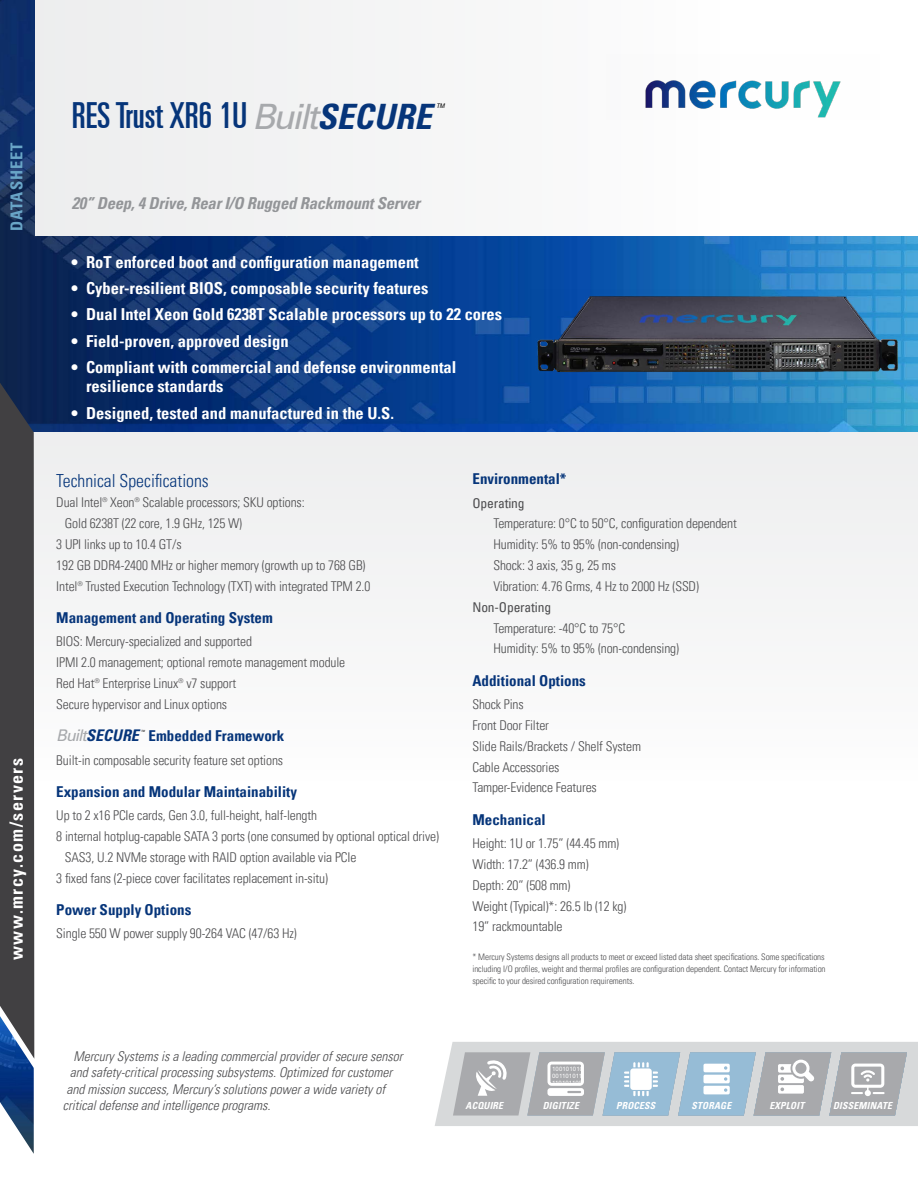
<style>
.page{position:relative;width:918px;height:1188px;background:#fff}
.page>*{position:absolute;margin:0;border:0;box-sizing:border-box;transform-origin:0 0}
.t1{font:36px "Univers LT Pro Ult Cond";color:#06357a}
.t2{font:300 condensed 18px "Univers LT Pro";color:#06357a}
.t3{font:700 condensed 18px "Univers LT Pro";letter-spacing:.08em;color:#fff}
.t4{font:700 condensed 16.5px/19.5px "Univers LT Pro";color:#fff}
.t5{font:italic 700 condensed 16.5px "Univers LT Pro";letter-spacing:-.01em;color:#939598}
.t6{font:700 condensed 16.5px "Univers LT Pro";letter-spacing:.06em;color:#69a5c7}
.t7{font:italic 700 condensed 16.05px "Univers LT Pro";color:#06357a}
.t8{font:700 condensed 15px "Univers LT Pro";color:#06357a}
.t9{font:300 condensed 13.5px/20.9px "Univers LT Pro";letter-spacing:-.01em;color:#4d4d4f}
.t10{font:italic 300 condensed 13.5px "Univers LT Pro";color:#4d4d4f}
.t11{font:condensed 13.5px "Univers LT Pro";letter-spacing:-.01em;color:#4d4d4f}
.t12{font:italic 700 condensed 9.75px "Univers";letter-spacing:.02em;color:#fff}
.t13{font:300 condensed 9px/12px "Univers LT Pro";letter-spacing:-.01em;color:#4d4d4f;text-align:justify}
.t14{font:italic condensed 6.3px "Univers LT Pro";color:#000}
.t15{font:6px/6.8px "Arial";letter-spacing:.02em;color:#fff}
.t16{font:italic condensed 2.85px "Univers LT Pro";color:#000}
.s1{font-family:"Univers LT Pro 55";font-style:italic;font-size:34.95px;color:#a7a9ac}
.s2{font-family:"Univers LT Pro";font-weight:700;font-style:italic;font-stretch:condensed;font-size:34.95px}
.s3{font-family:"Univers LT Pro 55";font-weight:400;font-stretch:normal;color:#a7a9ac}
</style>
<div class="page">
<div style="left:0;top:419px;width:918px;height:532px;background:#f8f9f9"></div>
<img style="left:0;top:0;width:918px;height:432px">
<div style="left:36px;top:0;width:882px;height:236px;background:#f6f6f7"></div>
<img style="left:0;top:1059px;width:34px;height:95px">
<svg style="left:0;top:383px;width:34px;height:676px;background:#404247"></svg>
<img style="left:645px;top:80px;width:196px;height:38px">
<svg style="left:435px;top:1042px;width:483px;height:84px;background:#bec6cc"></svg>
<img style="left:530px;top:289px;width:374px;height:90px">
<p class="t6" style="left:7px;top:231px;width:90px;rotate:-90deg">DATASHEET</p>
<h2 class="t3" style="left:5px;top:960px;width:203px;rotate:-90deg">www.mrcy.com/servers</h2>
<h1 class="t1" style="left:72px;top:91px;width:361px">RES Trust XR6 1U<span class="s1">Built</span><span class="s2">SECURE</span></h1>
<p class="t14" style="left:436px;top:102px;width:10px">TM</p>
<p class="t5" style="left:72px;top:193px;width:350px">20” Deep, 4 Drive, Rear I/O Rugged Rackmount Server</p>
<p class="t4" style="left:71px;top:252px;width:349px">• RoT enforced boot and configuration management</p>
<p class="t4" style="left:71px;top:278px;width:359px">• Cyber-resilient BIOS, composable security features</p>
<p class="t4" style="left:71px;top:304px;width:433px">• Dual Intel Xeon Gold 6238T Scalable processors up to 22 cores</p>
<p class="t4" style="left:71px;top:331px;width:219px">• Field-proven, approved design</p>
<p class="t4" style="left:86px;top:357px;width:372px;text-indent:-15px">• Compliant with commercial and defense environmental resilience standards</p>
<p class="t4" style="left:71px;top:403px;width:324px">• Designed, tested and manufactured in the U.S.</p>
<h2 class="t2" style="left:56px;top:468px;width:154px">Technical Specifications</h2>
<p class="t9" style="left:56px;top:491px;width:250px">Dual Intel® Xeon® Scalable processors; SKU options:</p>
<p class="t9" style="left:65px;top:512px;width:179px">Gold 6238T (22 core, 1.9 GHz, 125 W)</p>
<p class="t9" style="left:56px;top:533px;width:127px">3 UPI links up to 10.4 GT/s</p>
<p class="t9" style="left:56px;top:554px;width:311px">192 GB DDR4-2400 MHz or higher memory (growth up to 768 GB)</p>
<p class="t9" style="left:56px;top:575px;width:316px">Intel® Trusted Execution Technology (TXT) with integrated TPM 2.0</p>
<p class="t8" style="left:56px;top:609px;width:218px">Management and Operating System</p>
<p class="t9" style="left:56px;top:630px;width:290px">BIOS: Mercury-specialized and supported<br>IPMI 2.0 management; optional remote management module Red Hat® Enterprise Linux® v7 support<br>Secure hypervisor and Linux options</p>
<p class="t7" style="left:56px;top:726px;width:84px"><span class="s3">Built</span>SECURE</p>
<p class="t16" style="left:141px;top:729px;width:5px">TM</p>
<p class="t8" style="left:149px;top:727px;width:137px">Embedded Framework</p>
<p class="t9" style="left:56px;top:749px;width:228px">Built-in composable security feature set options</p>
<p class="t8" style="left:56px;top:782px;width:242px">Expansion and Modular Maintainability</p>
<p class="t9" style="left:56px;top:804px;width:262px">Up to 2 x16 PCIe cards, Gen 3.0, full-height, half-length</p>
<p class="t9" style="left:56px;top:825px;width:384px">8 internal hotplug-capable SATA 3 ports (one consumed by optional optical drive)</p>
<p class="t9" style="left:65px;top:846px;width:293px">SAS3, U.2 NVMe storage with RAID option available via PCIe</p>
<p class="t9" style="left:56px;top:867px;width:273px">3 fixed fans (2-piece cover facilitates replacement in-situ)</p>
<p class="t8" style="left:56px;top:901px;width:136px">Power Supply Options</p>
<p class="t9" style="left:56px;top:922px;width:242px">Single 550 W power supply 90-264 VAC (47/63 Hz)</p>
<p class="t10" style="left:73px;top:1047px;width:334px">MercurySystemsisaleadingcommercialproviderofsecuresensor</p>
<p class="t10" style="left:70px;top:1063px;width:327px">andsafety-criticalprocessingsubsystems.Optimizedforcustomer</p>
<p class="t10" style="left:66px;top:1080px;width:324px">andmissionsuccess,Mercury’ssolutionspowerawidevarietyof</p>
<p class="t10" style="left:63px;top:1096px;width:213px">criticaldefenseandintelligenceprograms.</p>
<p class="t8" style="left:472px;top:470px;width:96px">Environmental*</p>
<p class="t11" style="left:472px;top:494px;width:54px">Operating</p>
<p class="t9" style="left:494px;top:513px;width:245px">Temperature: 0°C to 50°C, configuration dependent Humidity: 5% to 95% (non-condensing)<br>Shock: 3 axis, 35 g, 25 ms<br>Vibration: 4.76 Grms, 4 Hz to 2000 Hz (SSD)</p>
<p class="t11" style="left:472px;top:598px;width:80px">Non-Operating</p>
<p class="t9" style="left:494px;top:617px;width:187px">Temperature: -40°C to 75°C<br>Humidity: 5% to 95% (non-condensing)</p>
<p class="t8" style="left:472px;top:671px;width:115px">Additional Options</p>
<p class="t9" style="left:472px;top:693px;width:170px">Shock Pins<br>Front Door Filter<br>Slide Rails/Brackets / Shelf System<br>Cable Accessories<br>Tamper-Evidence Features</p>
<p class="t8" style="left:472px;top:810px;width:75px">Mechanical</p>
<p class="t9" style="left:472px;top:832px;width:156px">Height: 1U or 1.75” (44.45 mm)<br>Width: 17.2” (436.9 mm)<br>Depth: 20” (508 mm)<br>Weight (Typical)*: 26.5 lb (12 kg)<br>19” rackmountable</p>
<p class="t13" style="left:472px;top:950px;width:355px">* Mercury Systems designs all products to meet or exceed listed data sheet specifications. Some specifications including I/O profiles, weight and thermal profiles are configuration dependent. Contact Mercury for information specific to your desired configuration requirements.</p>
<p class="t15" style="left:552px;top:1066px;width:33px">100101010<br>001101011<br>110101100</p>
<p class="t12" style="left:543px;top:1100px;width:38px">DIGITIZE</p>
<p class="t12" style="left:842px;top:1100px;width:39px">ACQU RE</p>
<p class="t12" style="left:466px;top:1100px;width:39px">ACQUIRE</p>
<p class="t12" style="left:540px;top:1100px;width:39px">ACQUIRE</p>
<p class="t12" style="left:615px;top:1100px;width:39px">ACQUIRE</p>
<p class="t12" style="left:767px;top:1100px;width:41px">ST RAGE</p>
<p class="t12" style="left:616px;top:1100px;width:35px">PROCES</p>
<p class="t12" style="left:618px;top:1100px;width:39px">DIGITIZES</p>
<p class="t12" style="left:691px;top:1100px;width:39px">ACQUIRE</p>
<p class="t12" style="left:692px;top:1100px;width:35px">PROCES</p>
<p class="t12" style="left:694px;top:1100px;width:39px">DIGITIZES</p>
<p class="t12" style="left:766px;top:1100px;width:39px">ACQUIRE</p>
<p class="t12" style="left:833px;top:1100px;width:51px">DI SEMINA</p>
<p class="t12" style="left:767px;top:1100px;width:35px">PROCES</p>
<p class="t12" style="left:769px;top:1100px;width:38px">DIGITIZE</p>
<p class="t12" style="left:769px;top:1100px;width:39px">EXPLOITS</p>
<p class="t12" style="left:843px;top:1100px;width:35px">PROCES</p>
<p class="t12" style="left:845px;top:1100px;width:38px">DIGITIZE</p>
<p class="t12" style="left:845px;top:1100px;width:48px">EXPLOITSTE</p>
<p class="t12" style="left:692px;top:1100px;width:41px">ST RAGE</p>
<p class="t12" style="left:843px;top:1100px;width:41px">ST RAGE</p>
<p class="t12" style="left:868px;top:1100px;width:4px">I</p>
</div>
